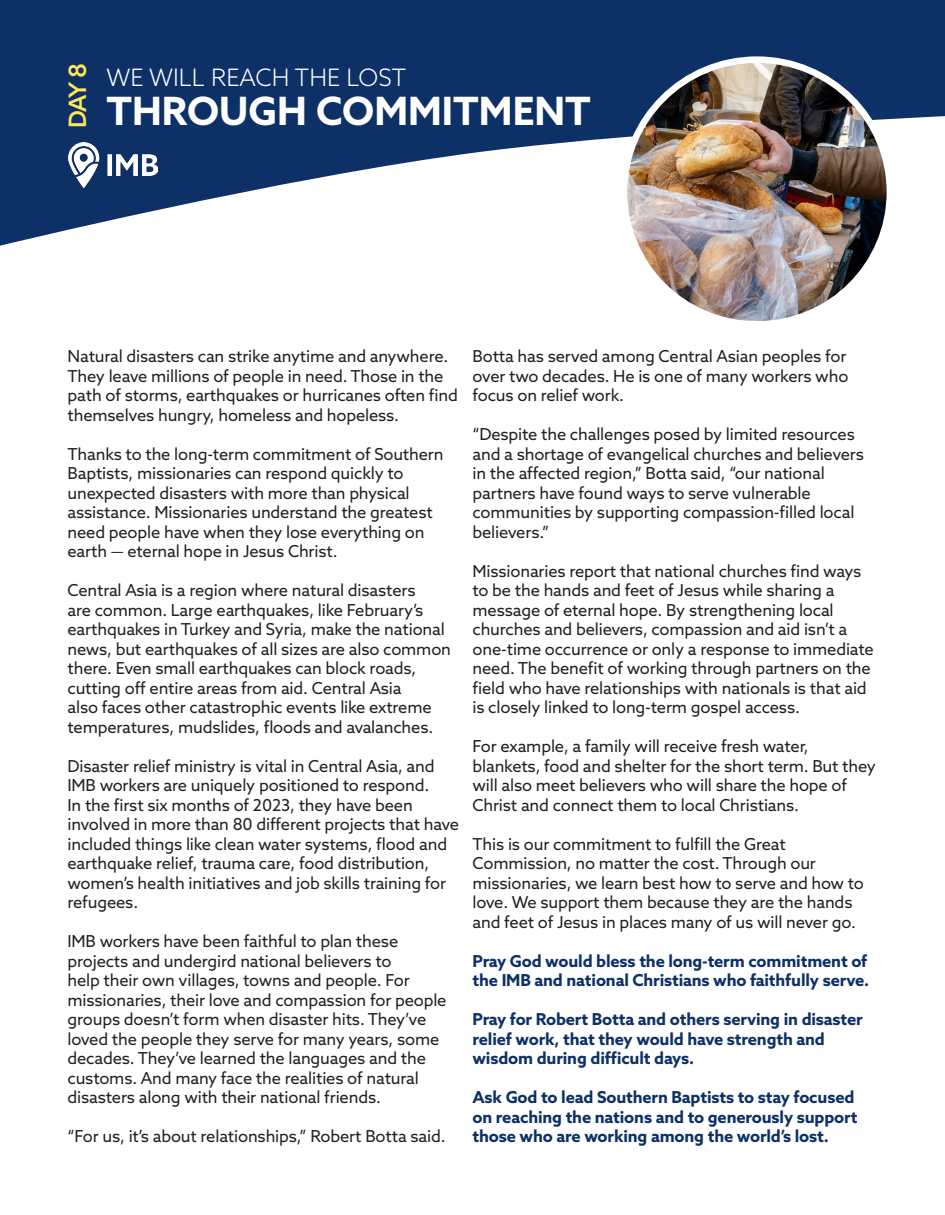
<style>
.page{position:relative;width:945px;height:1215px;background:#fff}
.page>*{position:absolute;margin:0;border:0;box-sizing:border-box;transform-origin:0 0}
.t1{font:700 39px "Azo Sans";color:#fff}
.t2{font:300 24px "Azo Sans";color:#fff}
.t3{font:500 24px "Azo Sans";color:#ffe55e}
.t4{font:16.5px/19.5px "Azo Sans";letter-spacing:-.01em;color:#231f20}
.t5{font:700 16.5px/19.5px "Azo Sans";letter-spacing:-.01em;color:#0d3166}
</style>
<div class="page">
<svg style="left:0;top:0;width:945px;height:246px;fill:#0d3166"></svg>
<img style="left:68px;top:142px;width:90px;height:46px">
<img style="left:624px;top:60px;width:266px;height:260px">
<div style="left:621px;top:56px;width:272px;height:272px;border:7px solid #fff;border-radius:50%"></div>
<p class="t3" style="left:62px;top:128px;width:67px;rotate:-90deg">DAY 8</p>
<p class="t2" style="left:106px;top:62px;width:301px">WE WILL REACH THE LOST</p>
<p class="t1" style="left:106px;top:85px;width:486px">THROUGH COMMITMENT</p>
<p class="t4" style="left:68px;top:346px;width:392px">Natural disasters can strike anytime and anywhere.<br>They leave millions of people in need. Those in the path of storms, earthquakes or hurricanes often find themselves hungry, homeless and hopeless.</p>
<p class="t4" style="left:68px;top:444px;width:378px">Thanks to the long-term commitment of Southern Baptists, missionaries can respond quickly to unexpected disasters with more than physical assistance. Missionaries understand the greatest need people have when they lose everything on earth — eternal hope in Jesus Christ.</p>
<p class="t4" style="left:68px;top:580px;width:385px">Central Asia is a region where natural disasters<br>are common. Large earthquakes, like February’s earthquakes in Turkey and Syria, make the national news, but earthquakes of all sizes are also common there. Even small earthquakes can block roads, cutting off entire areas from aid. Central Asia<br>also faces other catastrophic events like extreme temperatures, mudslides, floods and avalanches.</p>
<p class="t4" style="left:68px;top:756px;width:393px">Disaster relief ministry is vital in Central Asia, and IMB workers are uniquely positioned to respond.<br>In the first six months of 2023, they have been involved in more than 80 different projects that have included things like clean water systems, flood and earthquake relief, trauma care, food distribution, women’s health initiatives and job skills training for refugees.</p>
<p class="t4" style="left:68px;top:931px;width:381px">IMB workers have been faithful to plan these projects and undergird national believers to<br>help their own villages, towns and people. For missionaries, their love and compassion for people groups doesn’t form when disaster hits. They’ve loved the people they serve for many years, some decades. They’ve learned the languages and the customs. And many face the realities of natural disasters along with their national friends.</p>
<p class="t4" style="left:68px;top:1126px;width:380px">“For us, it’s about relationships,” Robert Botta said.</p>
<p class="t4" style="left:472px;top:346px;width:377px">Botta has served among Central Asian peoples for over two decades. He is one of many workers who focus on relief work.</p>
<p class="t4" style="left:472px;top:424px;width:393px">“Despite the challenges posed by limited resources and a shortage of evangelical churches and believers in the affected region,” Botta said, “our national partners have found ways to serve vulnerable communities by supporting compassion-filled local believers.”</p>
<p class="t4" style="left:472px;top:561px;width:403px">Missionaries report that national churches find ways to be the hands and feet of Jesus while sharing a message of eternal hope. By strengthening local churches and believers, compassion and aid isn’t a one-time occurrence or only a response to immediate need. The benefit of working through partners on the field who have relationships with nationals is that aid is closely linked to long-term gospel access.</p>
<p class="t4" style="left:472px;top:736px;width:405px">For example, a family will receive fresh water, blankets, food and shelter for the short term. But they will also meet believers who will share the hope of Christ and connect them to local Christians.</p>
<p class="t4" style="left:472px;top:834px;width:393px">This is our commitment to fulfill the Great Commission, no matter the cost. Through our missionaries, we learn best how to serve and how to love. We support them because they are the hands and feet of Jesus in places many of us will never go.</p>
<p class="t5" style="left:472px;top:951px;width:398px">Pray God would bless the long-term commitment of the IMB and national Christians who faithfully serve.</p>
<p class="t5" style="left:472px;top:1009px;width:392px">Pray for Robert Botta and others serving in disaster relief work, that they would have strength and wisdom during difficult days.</p>
<p class="t5" style="left:472px;top:1087px;width:387px">Ask God to lead Southern Baptists to stay focused on reaching the nations and to generously support those who are working among the world’s lost.</p>
</div>
